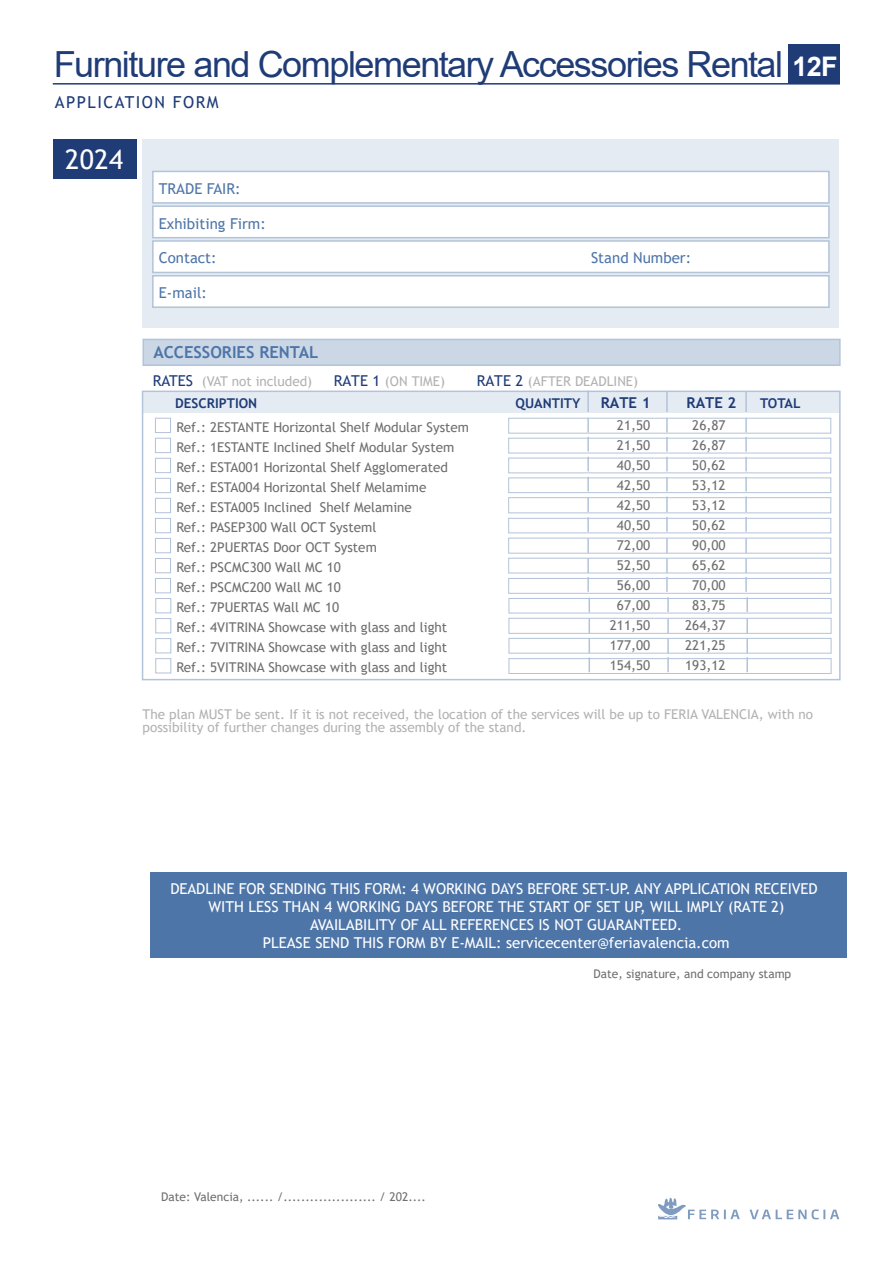
<style>
.page{position:relative;width:893px;height:1262px;background:#fff}
.page>*{position:absolute;margin:0;border:0;box-sizing:border-box;transform-origin:0 0}
.t1{font:36px "Arial";letter-spacing:-.04em;color:#1f3c77}
.t2{font:27px "Trebuchet MS";color:#fff}
.t3{font:700 16.5px "Trebuchet MS";color:#4e75a8}
.t4{font:16.5px "Trebuchet MS";letter-spacing:.09em;color:#1f3c77}
.t5{font:15px/18.1px "Trebuchet MS";color:#fff;text-align:center}
.t6{font:15px "Trebuchet MS";color:#4e75a8}
.t7{font:700 15px "Trebuchet MS";color:#1f3c77}
.t8{font:13.5px/20px "Trebuchet MS";color:#706f6f;text-align:center}
.t9{font:13.5px/13.5px "Trebuchet MS";color:#b3b2b2}
.t10{font:700 13.5px "Trebuchet MS";color:#1f3c77}
.t11{font:12px "Trebuchet MS";color:#706f6f}
.s1{font-weight:700;font-size:27px;color:#fff}
.s2{font-size:15px;color:#1f3c77}
.s3{font-weight:700;color:#1f3c77}
</style>
<div class="page">
<div style="left:53px;top:139px;width:84px;height:39px;background:#1f3c77"></div>
<div style="left:143px;top:139px;width:696px;height:188px;background:#e5ebf3"></div>
<div style="left:152px;top:171px;width:677px;height:33px;background:#fff;border:2px solid #b3c3d9"></div>
<div style="left:152px;top:205px;width:677px;height:33px;background:#fff;border:2px solid #b3c3d9"></div>
<div style="left:152px;top:240px;width:677px;height:33px;background:#fff;border:2px solid #b3c3d9"></div>
<div style="left:152px;top:275px;width:677px;height:33px;background:#fff;border:2px solid #b3c3d9"></div>
<hr style="left:53px;top:83px;width:787px;height:2px;background:#1f3c77">
<div style="left:788px;top:44px;width:52px;height:40px;background:#1f3c77"></div>
<svg style="left:658px;top:1197px;width:81px;height:22px"></svg>
<svg style="left:749px;top:1209px;width:90px;height:10px"></svg>
<div style="left:143px;top:391px;width:696px;height:21px;background:#e5ebf3"></div>
<div style="left:142px;top:390px;width:698px;height:290px;border:2px solid #b3c3d9"></div>
<div style="left:155px;top:418px;width:16px;height:15px;border:1px solid #b3c3d9"></div>
<div style="left:155px;top:438px;width:16px;height:15px;border:1px solid #b3c3d9"></div>
<div style="left:155px;top:458px;width:16px;height:15px;border:1px solid #b3c3d9"></div>
<div style="left:155px;top:478px;width:16px;height:15px;border:1px solid #b3c3d9"></div>
<div style="left:155px;top:498px;width:16px;height:15px;border:1px solid #b3c3d9"></div>
<div style="left:155px;top:518px;width:16px;height:15px;border:1px solid #b3c3d9"></div>
<div style="left:155px;top:538px;width:16px;height:15px;border:1px solid #b3c3d9"></div>
<div style="left:508px;top:418px;width:323px;height:15px;border:1px solid #b3c3d9"></div>
<div style="left:508px;top:438px;width:323px;height:15px;border:1px solid #b3c3d9"></div>
<div style="left:508px;top:458px;width:323px;height:15px;border:1px solid #b3c3d9"></div>
<div style="left:155px;top:558px;width:16px;height:15px;border:1px solid #b3c3d9"></div>
<div style="left:155px;top:578px;width:16px;height:15px;border:1px solid #b3c3d9"></div>
<div style="left:508px;top:518px;width:323px;height:15px;border:1px solid #b3c3d9"></div>
<div style="left:508px;top:497px;width:323px;height:16px;border:1px solid #b3c3d9"></div>
<div style="left:508px;top:477px;width:323px;height:16px;border:1px solid #b3c3d9"></div>
<div style="left:508px;top:578px;width:323px;height:15px;border:1px solid #b3c3d9"></div>
<div style="left:508px;top:558px;width:323px;height:15px;border:1px solid #b3c3d9"></div>
<div style="left:508px;top:538px;width:323px;height:15px;border:1px solid #b3c3d9"></div>
<div style="left:142px;top:339px;width:698px;height:27px;background:#ccd7e6;border:2px solid #b3c3d9"></div>
<div style="left:155px;top:598px;width:16px;height:15px;border:1px solid #b3c3d9"></div>
<div style="left:155px;top:618px;width:16px;height:15px;border:1px solid #b3c3d9"></div>
<div style="left:155px;top:638px;width:16px;height:15px;border:1px solid #b3c3d9"></div>
<div style="left:155px;top:658px;width:16px;height:15px;border:1px solid #b3c3d9"></div>
<div style="left:508px;top:598px;width:323px;height:15px;border:1px solid #b3c3d9"></div>
<div style="left:508px;top:658px;width:323px;height:16px;border:1px solid #b3c3d9"></div>
<div style="left:508px;top:638px;width:323px;height:15px;border:1px solid #b3c3d9"></div>
<div style="left:508px;top:618px;width:323px;height:15px;border:1px solid #b3c3d9"></div>
<svg style="left:587px;top:457px;width:2px;height:14px"></svg>
<svg style="left:587px;top:418px;width:2px;height:33px"></svg>
<svg style="left:587px;top:497px;width:2px;height:35px"></svg>
<svg style="left:587px;top:477px;width:2px;height:14px"></svg>
<hr style="left:587px;top:390px;width:2px;height:22px;background:#b3c3d9">
<svg style="left:588px;top:618px;width:2px;height:54px"></svg>
<svg style="left:587px;top:538px;width:3px;height:74px"></svg>
<svg style="left:666px;top:477px;width:1px;height:55px"></svg>
<svg style="left:666px;top:418px;width:1px;height:53px"></svg>
<svg style="left:666px;top:391px;width:1px;height:21px"></svg>
<svg style="left:666px;top:538px;width:2px;height:74px"></svg>
<svg style="left:667px;top:618px;width:1px;height:54px"></svg>
<svg style="left:745px;top:477px;width:1px;height:55px"></svg>
<svg style="left:745px;top:418px;width:1px;height:53px"></svg>
<svg style="left:745px;top:391px;width:1px;height:21px"></svg>
<svg style="left:745px;top:538px;width:3px;height:74px"></svg>
<svg style="left:746px;top:618px;width:2px;height:54px"></svg>
<div style="left:150px;top:872px;width:696px;height:86px;background:#4e75a8"></div>
<h1 class="t1" style="left:54px;top:39px;width:785px">Furniture and Complementary Accessories Rental <span class="s1">12F</span></h1>
<p class="t4" style="left:55px;top:92px;width:165px">APPLICATION FORM</p>
<h2 class="t2" style="left:65px;top:143px;width:60px">2024</h2>
<p class="t6" style="left:159px;top:179px;width:83px">TRADE FAIR:</p>
<p class="t6" style="left:159px;top:214px;width:109px">Exhibiting Firm:</p>
<p class="t6" style="left:159px;top:248px;width:59px">Contact:</p>
<p class="t6" style="left:591px;top:248px;width:102px">Stand Number:</p>
<p class="t6" style="left:159px;top:283px;width:50px">E-mail:</p>
<p class="t3" style="left:153px;top:342px;width:166px">ACCESSORIES RENTAL</p>
<p class="t9" style="left:153px;top:374px;width:161px"><span class="s2">RATES</span> (VAT not included)</p>
<p class="t9" style="left:334px;top:374px;width:113px"><span class="s2">RATE 1</span> (ON TIME)</p>
<p class="t9" style="left:515px;top:369px;width:124px;line-height:22.5px;text-indent:-39px"><span class="s2">RATE 2</span> (AFTER DEADLINE)<br><span class="s3">QUANTITY</span></p>
<p class="t7" style="left:600px;top:393px;width:51px">RATE 1</p>
<p class="t7" style="left:686px;top:393px;width:51px">RATE 2</p>
<p class="t10" style="left:760px;top:395px;width:42px">TOTAL</p>
<p class="t10" style="left:175px;top:395px;width:83px">DESCRIPTION</p>
<p class="t8" style="left:176px;top:417px;width:294px;text-align:left">Ref.: 2ESTANTE Horizontal Shelf Modular System Ref.: 1ESTANTE Inclined Shelf Modular System Ref.: ESTA001 Horizontal Shelf Agglomerated Ref.: ESTA004 Horizontal Shelf Melamime<br>Ref.: ESTA005 Inclined Shelf Melamine<br>Ref.: PASEP300 Wall OCT Systeml<br>Ref.: 2PUERTAS Door OCT System<br>Ref.: PSCMC300 Wall MC 10<br>Ref.: PSCMC200 Wall MC 10<br>Ref.: 7PUERTAS Wall MC 10<br>Ref.: 4VITRINA Showcase with glass and light Ref.: 7VITRINA Showcase with glass and light Ref.: 5VITRINA Showcase with glass and light</p>
<p class="t8" style="left:610px;top:415px;width:42px">21,50<br>21,50<br>40,50<br>42,50<br>42,50<br>40,50<br>72,00<br>52,50<br>56,00<br>67,00<br>211,50<br>177,00<br>154,50</p>
<p class="t8" style="left:685px;top:415px;width:42px">26,87<br>26,87<br>50,62<br>53,12<br>53,12<br>50,62<br>90,00<br>65,62<br>70,00<br>83,75<br>264,37<br>221,25<br>193,12</p>
<p class="t9" style="left:142px;top:707px;width:672px">The plan MUST be sent. If it is not received, the location of the services will be up to FERIA VALENCIA, with no possibility of further changes during the assembly of the stand.</p>
<p class="t5" style="left:170px;top:879px;width:648px">DEADLINE FOR SENDING THIS FORM: 4 WORKING DAYS BEFORE SET-UP. ANY APPLICATION RECEIVED WITH LESS THAN 4 WORKING DAYS BEFORE THE START OF SET UP, WILL IMPLY (RATE 2)<br>AVAILABILITY OF ALL REFERENCES IS NOT GUARANTEED.<br>PLEASE SEND THIS FORM BY E-MAIL: servicecenter@feriavalencia.com</p>
<p class="t11" style="left:593px;top:966px;width:199px">Date, signature, and company stamp</p>
<p class="t11" style="left:161px;top:1188px;width:266px">Date: Valencia, ...... /..................... / 202....</p>
</div>
